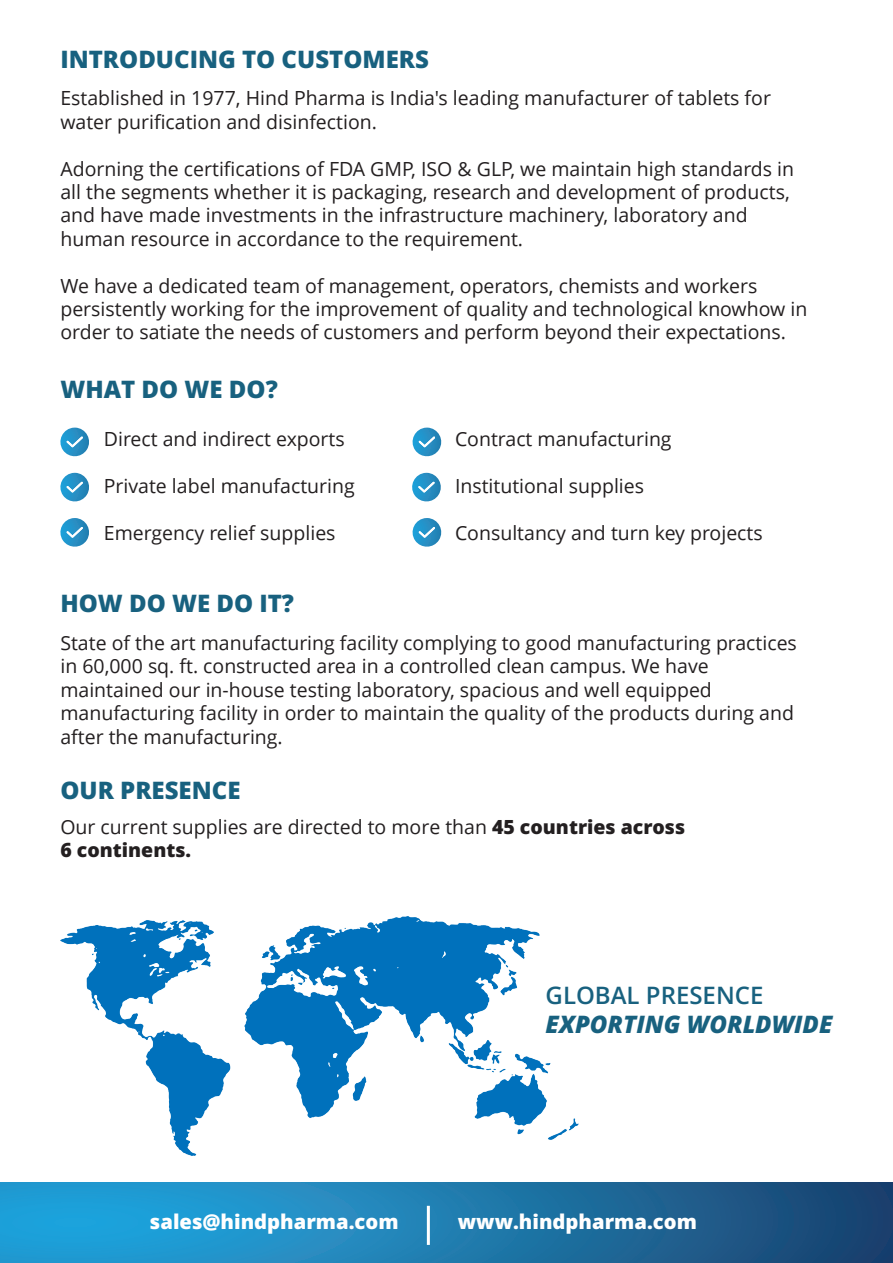
<style>
.page{position:relative;width:893px;height:1263px;background:#fff}
.page>*{position:absolute;margin:0;border:0;box-sizing:border-box;transform-origin:0 0}
.t1{font:800 24px "Open Sans";color:#18617f}
.t2{font:italic 800 24px "Open Sans";color:#18617f}
.t3{font:600 24px "Open Sans";color:#18617f}
.t4{font:800 20.25px "Open Sans";color:#fff}
.t5{font:19.5px/23.4px "Open Sans";color:#231f20}
.s1{font-weight:800}
</style>
<div class="page">
<div style="left:1px;top:1182px;width:891px;height:80px;background:linear-gradient(to right,#21ade7,#1c4672)"></div>
<hr style="left:427px;top:1206px;width:3px;height:39px;background:#fff">
<svg style="left:60px;top:428px;width:29px;height:29px"></svg>
<svg style="left:60px;top:473px;width:29px;height:29px"></svg>
<svg style="left:60px;top:518px;width:29px;height:29px"></svg>
<svg style="left:412px;top:428px;width:30px;height:29px"></svg>
<svg style="left:412px;top:473px;width:29px;height:29px"></svg>
<svg style="left:412px;top:518px;width:30px;height:29px"></svg>
<img style="left:60px;top:916px;width:519px;height:239px">
<p class="t1" style="left:60px;top:41px;width:370px">INTRODUCING TO CUSTOMERS</p>
<p class="t5" style="left:60px;top:86px;width:712px">Established in 1977, Hind Pharma is India's leading manufacturer of tablets for water purification and disinfection.</p>
<p class="t5" style="left:60px;top:156px;width:735px">Adorning the certifications of FDA GMP, ISO &amp; GLP, we maintain high standards in all the segments whether it is packaging, research and development of products, and have made investments in the infrastructure machinery, laboratory and human resource in accordance to the requirement.</p>
<p class="t5" style="left:60px;top:273px;width:748px">We have a dedicated team of management, operators, chemists and workers persistently working for the improvement of quality and technological knowhow in order to satiate the needs of customers and perform beyond their expectations.</p>
<p class="t1" style="left:60px;top:371px;width:219px">WHAT DO WE DO?</p>
<p class="t5" style="left:104px;top:427px;width:242px">Direct and indirect exports</p>
<p class="t5" style="left:104px;top:474px;width:252px">Private label manufacturing</p>
<p class="t5" style="left:104px;top:521px;width:233px">Emergency relief supplies</p>
<p class="t1" style="left:60px;top:585px;width:235px">HOW DO WE DO IT?</p>
<p class="t5" style="left:455px;top:427px;width:218px">Contract manufacturing</p>
<p class="t5" style="left:455px;top:474px;width:191px">Institutional supplies</p>
<p class="t5" style="left:455px;top:521px;width:309px">Consultancy and turn key projects</p>
<p class="t5" style="left:60px;top:631px;width:738px">State of the art manufacturing facility complying to good manufacturing practices in 60,000 sq. ft. constructed area in a controlled clean campus. We have maintained our in-house testing laboratory, spacious and well equipped manufacturing facility in order to maintain the quality of the products during and after the manufacturing.</p>
<p class="t1" style="left:60px;top:772px;width:182px">OUR PRESENCE</p>
<p class="t5" style="left:60px;top:815px;width:626px">Our current supplies are directed to more than <span class="s1">45 countries across<br>6 continents.</span></p>
<p class="t3" style="left:546px;top:978px;width:219px">GLOBAL PRESENCE</p>
<p class="t2" style="left:546px;top:1006px;width:288px">EXPORTING WORLDWIDE</p>
<p class="t4" style="left:150px;top:1206px;width:250px">sales@hindpharma.com</p>
<p class="t4" style="left:458px;top:1206px;width:240px">www.hindpharma.com</p>
</div>
